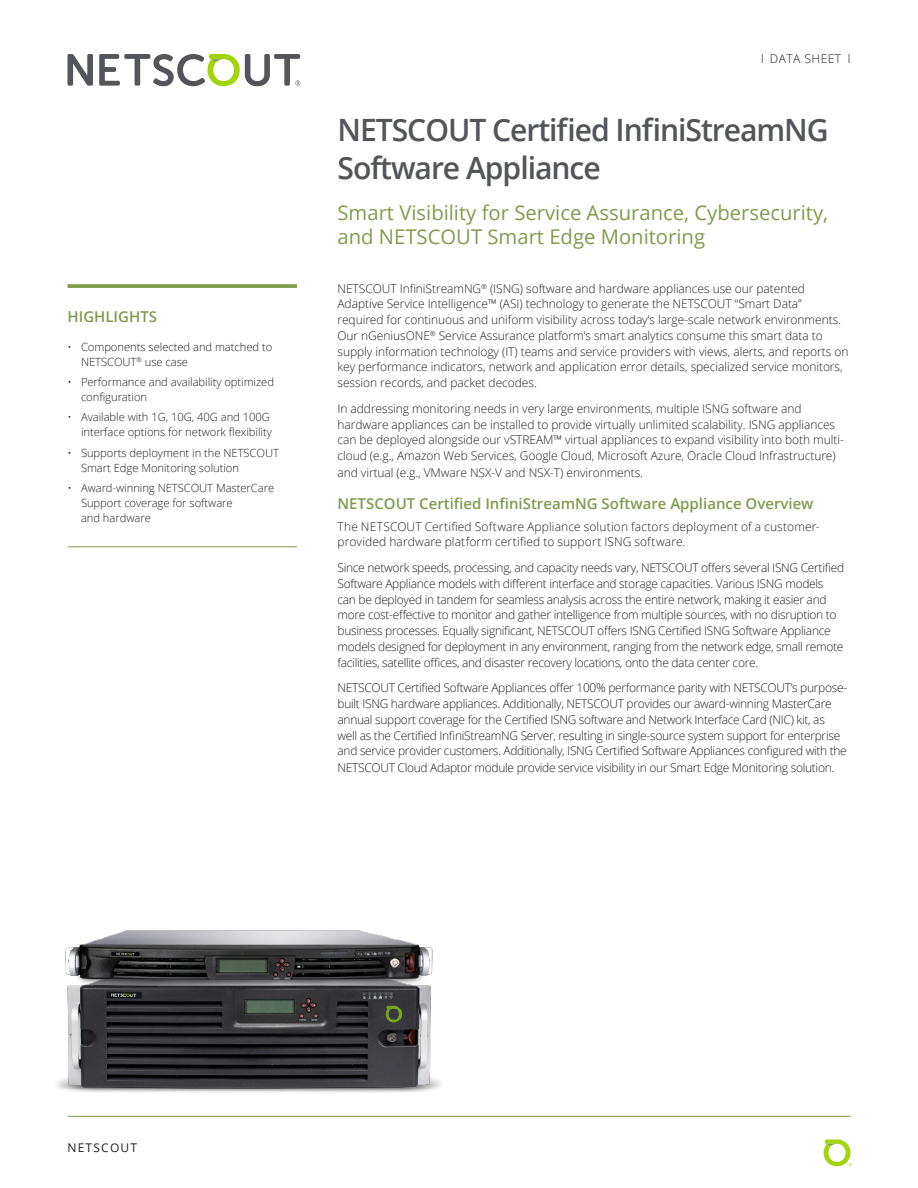
<style>
.page{position:relative;width:918px;height:1188px;background:#fff}
.page>*{position:absolute;margin:0;border:0;box-sizing:border-box;transform-origin:0 0}
.Document_Title{font:600 30.75px/37.5px "Open Sans";letter-spacing:-.035em;color:#54555a}
.Subtitle{font:20.25px/24.8px "Open Sans";color:#809b4c}
.Level_1_-_Heading{font:600 15px "Open Sans";color:#809b4c}
.Level_1_-_Section_He{font:600 15px "Open Sans";color:#809b4c}
.Body{font:300 12px/15.8px "Open Sans";letter-spacing:-.025em;color:#231f20}
.Body-2{font:300 12px/15.8px "Open Sans";letter-spacing:-.005em;color:#231f20}
.Body-3{font:300 12px/15.8px "Open Sans";letter-spacing:.01em;color:#231f20}
.Body-4{font:300 12px "Open Sans";letter-spacing:.04em;color:#231f20}
.t1{font:12px "Open Sans";letter-spacing:.1em;color:#231f20}
.t2{font:300 11.25px/15px "Open Sans";letter-spacing:-.005em;color:#231f20}
</style>
<div class="page">
<hr style="left:68px;top:1116px;width:782px;height:1px;background:#809b4c">
<svg style="left:824px;top:1139px;width:28px;height:27px"></svg>
<svg style="left:68px;top:54px;width:25px;height:32px"></svg>
<svg style="left:99px;top:54px;width:201px;height:32px"></svg>
<svg style="left:68px;top:284px;width:229px;height:4px"></svg>
<hr style="left:68px;top:546px;width:229px;height:1px;background:#809b4c">
<img style="left:56px;top:930px;width:404px;height:187px">
<p class="Level_1_-_Section_He" style="left:68px;top:306px;width:91px">HIGHLIGHTS</p>
<p class="t2" style="left:81px;top:339px;width:193px;text-indent:-14px">• Components selected and matched to<br>NETSCOUT<sup>®</sup> use case</p>
<p class="t2" style="left:81px;top:374px;width:195px;text-indent:-14px">• Performance and availability optimized configuration</p>
<p class="t2" style="left:68px;top:409px;width:206px;text-align:right">• Available with 1G, 10G, 40G and 100G interface options for network flexibility</p>
<p class="t2" style="left:81px;top:445px;width:199px;text-indent:-14px">• Supports deployment in the NETSCOUT<br>Smart Edge Monitoring solution</p>
<p class="t2" style="left:81px;top:480px;width:195px;text-indent:-14px">• Award-winning NETSCOUT MasterCare<br>Support coverage for software<br>and hardware</p>
<p class="Body-4" style="left:761px;top:51px;width:91px">l DATA SHEET l</p>
<p class="Document_Title" style="left:338px;top:111px;width:493px">NETSCOUT Certified InfiniStreamNG<br>Software Appliance</p>
<p class="Subtitle" style="left:338px;top:199px;width:492px">Smart Visibility for Service Assurance, Cybersecurity, and NETSCOUT Smart Edge Monitoring</p>
<p class="Body-2" style="left:338px;top:280px;width:512px">NETSCOUT InfiniStreamNG<sup>®</sup> (ISNG) software and hardware appliances use our patented Adaptive Service Intelligence™ (ASI) technology to generate the NETSCOUT “Smart Data” required for continuous and uniform visibility across today’s large-scale network environments.<br>Our nGeniusONE<sup>®</sup> Service Assurance platform’s smart analytics consume this smart data to supply information technology (IT) teams and service providers with views, alerts, and reports on key performance indicators, network and application error details, specialized service monitors, session records, and packet decodes.</p>
<p class="Body-2" style="left:338px;top:400px;width:508px">In addressing monitoring needs in very large environments, multiple ISNG software and hardware appliances can be installed to provide virtually unlimited scalability. ISNG appliances can be deployed alongside our vSTREAM™ virtual appliances to expand visibility into both multi&shy;cloud (e.g., Amazon Web Services, Google Cloud, Microsoft Azure, Oracle Cloud Infrastructure) and virtual (e.g., VMware NSX-V and NSX-T) environments.</p>
<p class="Level_1_-_Heading" style="left:338px;top:494px;width:478px">NETSCOUT Certified InfiniStreamNG Software Appliance Overview</p>
<p class="Body-3" style="left:338px;top:518px;width:484px">The NETSCOUT Certified Software Appliance solution factors deployment of a customer&shy;provided hardware platform certified to support ISNG software.</p>
<p class="Body" style="left:338px;top:559px;width:508px">Since network speeds, processing, and capacity needs vary, NETSCOUT offers several ISNG Certified Software Appliance models with different interface and storage capacities. Various ISNG models can be deployed in tandem for seamless analysis across the entire network, making it easier and more cost-effective to monitor and gather intelligence from multiple sources, with no disruption to business processes. Equally significant, NETSCOUT offers ISNG Certified ISNG Software Appliance models designed for deployment in any environment, ranging from the network edge, small remote facilities, satellite offices, and disaster recovery locations, onto the data center core.</p>
<p class="Body" style="left:338px;top:680px;width:511px">NETSCOUT Certified Software Appliances offer 100% performance parity with NETSCOUT’s purpose&shy;built ISNG hardware appliances. Additionally, NETSCOUT provides our award-winning MasterCare annual support coverage for the Certified ISNG software and Network Interface Card (NIC) kit, as well as the Certified InfiniStreamNG Server, resulting in single-source system support for enterprise and service provider customers. Additionally, ISNG Certified Software Appliances configured with the NETSCOUT Cloud Adaptor module provide service visibility in our Smart Edge Monitoring solution.</p>
<p class="t1" style="left:68px;top:1139px;width:71px">NETSCOUT</p>
</div>
